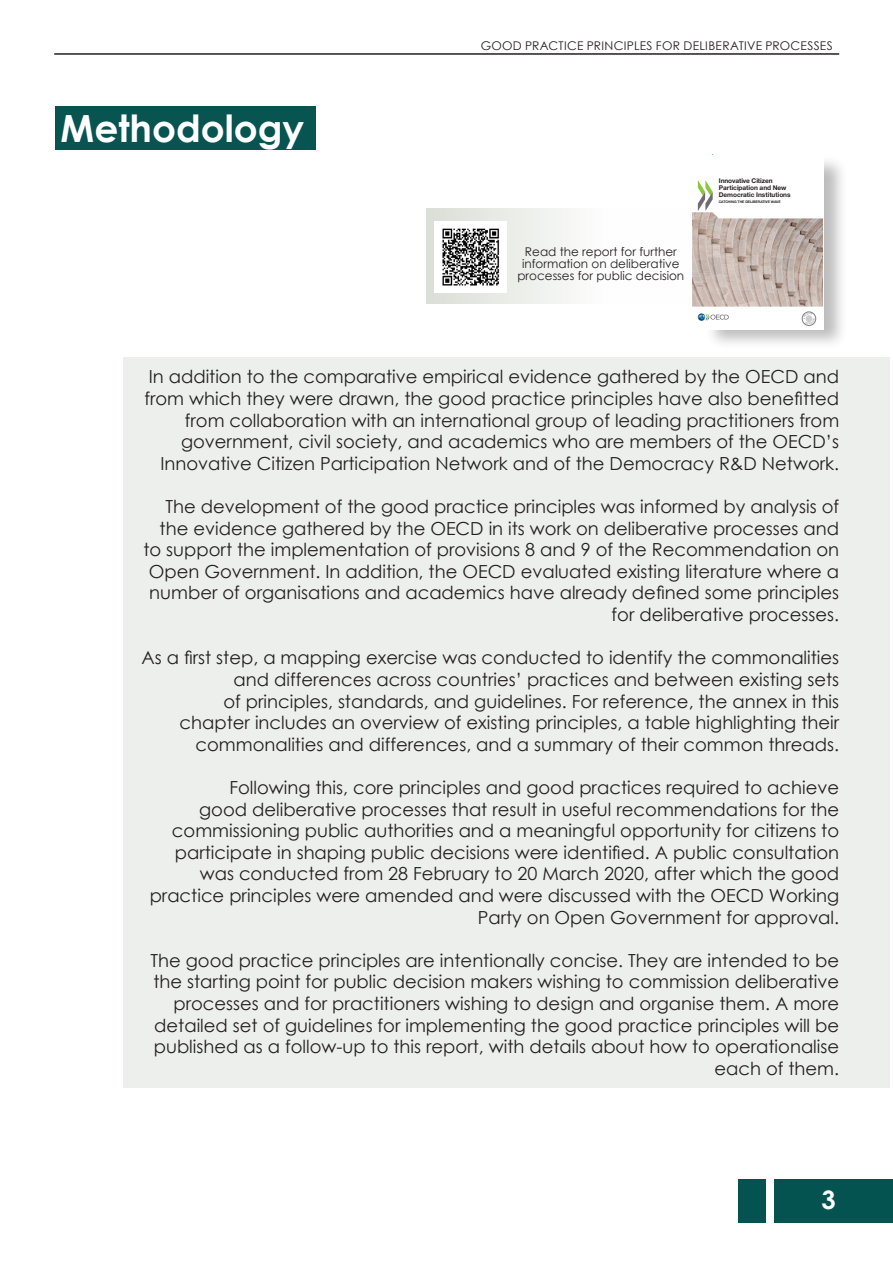
<style>
.page{position:relative;width:893px;height:1263px;background:#fff}
.page>*{position:absolute;margin:0;border:0;box-sizing:border-box;transform-origin:0 0}
.t1{font:700 37.5px "Century Gothic";color:#fff}
.t2{font:700 25.5px "Century Gothic";color:#fff}
.t3{font:18px/21.6px "Century Gothic";color:#231f20;text-align:right}
.t4{font:12px/12px "Century Gothic";color:#231f20;text-align:center}
.t5{font:12px "Century Gothic";letter-spacing:.025em;color:#231f20}
.t6{font:700 6.6px/6.9px "Helvetica Neue";letter-spacing:-.01em;color:#231f20}
.t7{font:700 3.45px "Helvetica Neue";letter-spacing:-.01em;color:#231f20}
</style>
<div class="page">
<div style="left:123px;top:357px;width:767px;height:730px;background:#edefed"></div>
<div style="left:55px;top:106px;width:260px;height:44px;background:#075451"></div>
<div style="left:774px;top:1179px;width:118px;height:44px;background:#055350"></div>
<div style="left:738px;top:1179px;width:28px;height:44px;background:#055350"></div>
<hr style="left:54px;top:53px;width:785px;height:2px;background:#231f20">
<svg style="left:426px;top:208px;width:142px;height:95px;fill:#edefeb"></svg>
<div style="left:435px;top:221px;width:72px;height:72px;background:#fff"></div>
<img style="left:442px;top:228px;width:57px;height:58px">
<div style="left:705px;top:155px;width:143px;height:195px;background:#231f20;opacity:.3"></div>
<div style="left:691px;top:155px;width:132px;height:175px;background:#fff"></div>
<svg style="left:698px;top:180px;width:15px;height:31px"></svg>
<img style="left:692px;top:212px;width:131px;height:95px">
<svg style="left:698px;top:313px;width:31px;height:8px"></svg>
<div style="left:802px;top:312px;width:14px;height:14px;border:1px solid #6c6d70;border-radius:50%"></div>
<svg style="left:803px;top:313px;width:12px;height:11px"></svg>
<p class="t1" style="left:61px;top:100px;width:245px">Methodology</p>
<p class="t5" style="left:481px;top:38px;width:354px">GOOD PRACTICE PRINCIPLES FOR DELIBERATIVE PROCESSES</p>
<p class="t4" style="left:517px;top:245px;width:168px">Read the report for further information on deliberative processes for public decision</p>
<p class="t6" style="left:719px;top:177px;width:73px">Innovative Citizen<br>Participation and New<br>Democratic Institutions</p>
<p class="t7" style="left:719px;top:199px;width:63px">CATCHING THE DELIBERATIVE WAVE</p>
<p class="t3" style="left:144px;top:366px;width:696px">In addition to the comparative empirical evidence gathered by the OECD and from which they were drawn, the good practice principles have also benefitted from collaboration with an international group of leading practitioners from government, civil society, and academics who are members of the OECD’s Innovative Citizen Participation Network and of the Democracy R&amp;D Network.</p>
<p class="t3" style="left:143px;top:495px;width:697px">The development of the good practice principles was informed by analysis of the evidence gathered by the OECD in its work on deliberative processes and to support the implementation of provisions 8 and 9 of the Recommendation on Open Government. In addition, the OECD evaluated existing literature where a number of organisations and academics have already defined some principles for deliberative processes.</p>
<p class="t3" style="left:141px;top:647px;width:699px">As a first step, a mapping exercise was conducted to identify the commonalities and differences across countries’ practices and between existing sets<br>of principles, standards, and guidelines. For reference, the annex in this<br>chapter includes an overview of existing principles, a table highlighting their commonalities and differences, and a summary of their common threads.</p>
<p class="t3" style="left:150px;top:776px;width:691px">Following this, core principles and good practices required to achieve<br>good deliberative processes that result in useful recommendations for the commissioning public authorities and a meaningful opportunity for citizens to participate in shaping public decisions were identified. A public consultation was conducted from 28 February to 20 March 2020, after which the good practice principles were amended and were discussed with the OECD Working Party on Open Government for approval.</p>
<p class="t3" style="left:150px;top:949px;width:690px">The good practice principles are intentionally concise. They are intended to be the starting point for public decision makers wishing to commission deliberative processes and for practitioners wishing to design and organise them. A more detailed set of guidelines for implementing the good practice principles will be published as a follow-up to this report, with details about how to operationalise each of them.</p>
<p class="t2" style="left:821px;top:1180px;width:16px">3</p>
</div>
